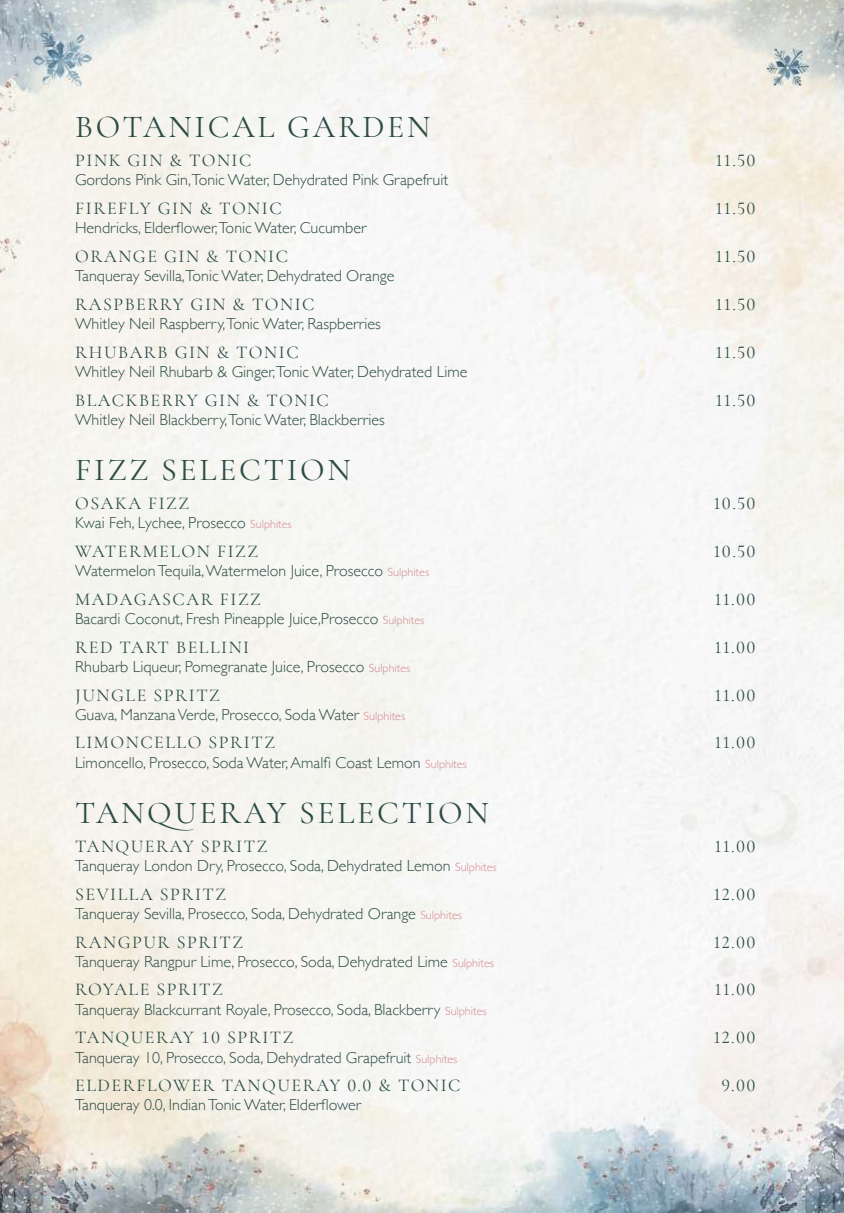
<style>
.page{position:relative;width:844px;height:1213px;background:#fff}
.page>*{position:absolute;margin:0;border:0;box-sizing:border-box;transform-origin:0 0}
.t1{font:32px "Cormorant Garamond";letter-spacing:.085em;color:#2d4c47}
.t2{font:18px "Cormorant Garamond";letter-spacing:.085em;color:#2d4c47}
.t3{font:300 16px "Gill Sans";color:#2d4c47}
.s1{font-size:12px;color:#d48a91}
</style>
<div class="page">
<img style="left:0;top:0;width:844px;height:1213px">
<svg style="left:8px;top:0;width:310px;height:1px"></svg>
<svg style="left:513px;top:0;width:310px;height:1px"></svg>
<h1 class="t1" style="left:75px;top:112px;width:356px">BOTANICAL GARDEN</h1>
<p class="t2" style="left:75px;top:152px;width:178px">PINK GIN &amp; TONIC</p>
<p class="t2" style="left:715px;top:149px;width:42px">11.50</p>
<p class="t3" style="left:75px;top:173px;width:374px">Gordons Pink Gin,Tonic Water, Dehydrated Pink Grapefruit</p>
<p class="t2" style="left:75px;top:200px;width:208px">FIREFLY GIN &amp; TONIC</p>
<p class="t2" style="left:715px;top:197px;width:42px">11.50</p>
<p class="t3" style="left:75px;top:215px;width:293px">Hendricks, Elderflower,Tonic Water, Cucumber</p>
<p class="t2" style="left:75px;top:248px;width:214px">ORANGE GIN &amp; TONIC</p>
<p class="t2" style="left:715px;top:245px;width:42px">11.50</p>
<p class="t3" style="left:75px;top:269px;width:321px">Tanqueray Sevilla,Tonic Water, Dehydrated Orange</p>
<p class="t2" style="left:75px;top:293px;width:241px">RASPBERRY GIN &amp; TONIC</p>
<p class="t2" style="left:715px;top:293px;width:42px">11.50</p>
<p class="t3" style="left:75px;top:311px;width:307px">Whitley Neil Raspberry,Tonic Water, Raspberries</p>
<p class="t2" style="left:75px;top:344px;width:225px">RHUBARB GIN &amp; TONIC</p>
<p class="t2" style="left:715px;top:341px;width:42px">11.50</p>
<p class="t3" style="left:75px;top:359px;width:394px">Whitley Neil Rhubarb &amp; Ginger,Tonic Water, Dehydrated Lime</p>
<p class="t2" style="left:75px;top:389px;width:255px">BLACKBERRY GIN &amp; TONIC</p>
<p class="t2" style="left:715px;top:389px;width:42px">11.50</p>
<p class="t3" style="left:75px;top:407px;width:311px">Whitley Neil Blackberry,Tonic Water, Blackberries</p>
<h1 class="t1" style="left:75px;top:455px;width:277px">FIZZ SELECTION</h1>
<p class="t2" style="left:75px;top:495px;width:115px">OSAKA FIZZ</p>
<p class="t2" style="left:713px;top:492px;width:44px">10.50</p>
<p class="t3" style="left:75px;top:510px;width:218px">Kwai Feh, Lychee, Prosecco <span class="s1">Sulphites</span></p>
<p class="t2" style="left:75px;top:543px;width:184px">WATERMELON FIZZ</p>
<p class="t2" style="left:713px;top:540px;width:44px">10.50</p>
<p class="t3" style="left:75px;top:558px;width:356px">Watermelon Tequila, Watermelon Juice, Prosecco <span class="s1">Sulphites</span></p>
<p class="t2" style="left:75px;top:591px;width:187px">MADAGASCAR FIZZ</p>
<p class="t2" style="left:714px;top:588px;width:43px">11.00</p>
<p class="t3" style="left:75px;top:606px;width:351px">Bacardi Coconut, Fresh Pineapple Juice,Prosecco <span class="s1">Sulphites</span></p>
<p class="t2" style="left:75px;top:638px;width:176px">RED TART BELLINI</p>
<p class="t2" style="left:714px;top:636px;width:43px">11.00</p>
<p class="t3" style="left:75px;top:654px;width:337px">Rhubarb Liqueur, Pomegranate Juice, Prosecco <span class="s1">Sulphites</span></p>
<p class="t2" style="left:75px;top:684px;width:146px">JUNGLE SPRITZ</p>
<p class="t2" style="left:714px;top:684px;width:43px">11.00</p>
<p class="t3" style="left:75px;top:708px;width:332px">Guava, Manzana Verde, Prosecco, Soda Water <span class="s1">Sulphites</span></p>
<p class="t2" style="left:75px;top:734px;width:201px">LIMONCELLO SPRITZ</p>
<p class="t2" style="left:714px;top:732px;width:43px">11.00</p>
<p class="t3" style="left:75px;top:750px;width:393px">Limoncello, Prosecco, Soda Water, Amalfi Coast Lemon <span class="s1">Sulphites</span></p>
<h1 class="t1" style="left:75px;top:793px;width:415px">TANQUERAY SELECTION</h1>
<p class="t2" style="left:75px;top:837px;width:194px">TANQUERAY SPRITZ</p>
<p class="t2" style="left:714px;top:835px;width:43px">11.00</p>
<p class="t3" style="left:75px;top:853px;width:423px">Tanqueray London Dry, Prosecco, Soda, Dehydrated Lemon <span class="s1">Sulphites</span></p>
<p class="t2" style="left:75px;top:885px;width:153px">SEVILLA SPRITZ</p>
<p class="t2" style="left:713px;top:883px;width:44px">12.00</p>
<p class="t3" style="left:75px;top:907px;width:388px">Tanqueray Sevilla, Prosecco, Soda, Dehydrated Orange <span class="s1">Sulphites</span></p>
<p class="t2" style="left:75px;top:933px;width:169px">RANGPUR SPRITZ</p>
<p class="t2" style="left:713px;top:931px;width:44px">12.00</p>
<p class="t3" style="left:75px;top:949px;width:420px">Tanqueray Rangpur Lime, Prosecco, Soda, Dehydrated Lime <span class="s1">Sulphites</span></p>
<p class="t2" style="left:75px;top:981px;width:149px">ROYALE SPRITZ</p>
<p class="t2" style="left:714px;top:979px;width:43px">11.00</p>
<p class="t3" style="left:75px;top:997px;width:413px">Tanqueray Blackcurrant Royale, Prosecco, Soda, Blackberry <span class="s1">Sulphites</span></p>
<p class="t2" style="left:75px;top:1029px;width:220px">TANQUERAY 10 SPRITZ</p>
<p class="t2" style="left:713px;top:1026px;width:44px">12.00</p>
<p class="t3" style="left:75px;top:1050px;width:384px">Tanqueray 10, Prosecco, Soda, Dehydrated Grapefruit <span class="s1">Sulphites</span></p>
<p class="t2" style="left:75px;top:1077px;width:387px">ELDERFLOWER TANQUERAY 0.0 &amp; TONIC</p>
<p class="t2" style="left:721px;top:1074px;width:36px">9.00</p>
<p class="t3" style="left:75px;top:1092px;width:288px">Tanqueray 0.0, Indian Tonic Water, Elderflower</p>
</div>
